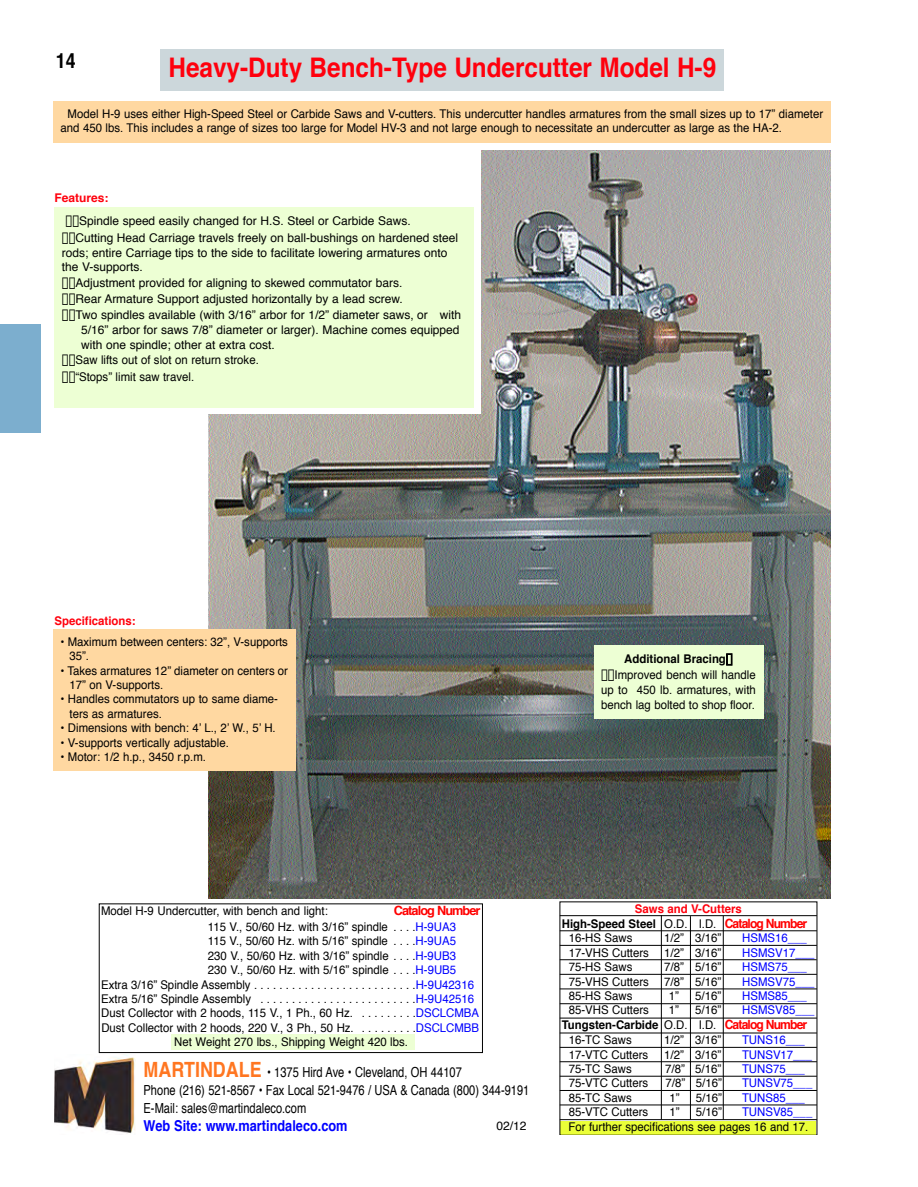
<style>
.page{position:relative;width:918px;height:1187px;background:#fff}
.page>*{position:absolute;margin:0;border:0;box-sizing:border-box;transform-origin:0 0}
.t1{font:700 27px "Helvetica";color:#ff000d;scale:.9 1}
.t2{font:700 21px "Helvetica";color:#000;scale:.85 1}
.t3{font:700 15px "Helvetica";color:#00f;scale:.85 1}
.t4{font:13.8px/18px "Helvetica";color:#000;scale:.8 1}
.t5{font:700 12.75px "Helvetica";letter-spacing:-.07em;color:#f00}
.t6{font:12px/14.4px "Helvetica";color:#000;scale:.95 1}
.t7{font:12px/14.4px "Helvetica";color:#000}
.t8{font:12px "Helvetica";color:#00f;scale:.95 1}
.t9{font:700 12px "Helvetica";color:#000;scale:.95 1}
.t10{font:700 12px "Helvetica";color:#ff000d;scale:.95 1}
.t11{font:700 12px "Helvetica";color:#ff000d}
.s1{color:#00f}
.s2{font-weight:700;font-size:21px;color:#ff7621}
.s3{font-weight:400}
.s4{font-size:12.75px;color:#f00}
</style>
<div class="page">
<div style="left:171px;top:1034px;width:243px;height:15px;background:#edffd4"></div>
<img style="left:208px;top:150px;width:623px;height:748px">
<img style="left:54px;top:1054px;width:81px;height:80px">
<div style="left:0;top:324px;width:41px;height:108px;background:#7caece"></div>
<div style="left:594px;top:645px;width:169px;height:74px;background:#edffd4"></div>
<div style="left:161px;top:49px;width:563px;height:41px;background:#ccd7db"></div>
<svg style="left:560px;top:901px;width:257px;height:233px"></svg>
<div style="left:53px;top:629px;width:243px;height:142px;background:#ffd8a1"></div>
<div style="left:53px;top:101px;width:778px;height:42px;background:#ffd8a1"></div>
<svg style="left:559px;top:914px;width:259px;height:206px"></svg>
<div style="left:192px;top:147px;width:289px;height:267px;background:#fff"></div>
<div style="left:54px;top:207px;width:420px;height:200px;background:#edffd4"></div>
<h2 class="t2" style="left:56px;top:51px;width:25px">14</h2>
<h1 class="t1" style="left:169px;top:56px;width:610px">Heavy-Duty Bench-Type Undercutter Model H-9</h1>
<p class="t6" style="left:61px;top:107px;width:804px;text-indent:7px">Model H-9 uses either High-Speed Steel or Carbide Saws and V-cutters. This undercutter handles armatures from the small sizes up to 17” diameter and 450 lbs. This includes a range of sizes too large for Model HV-3 and not large enough to necessitate an undercutter as large as the HA-2.</p>
<p class="t11" style="left:55px;top:192px;width:55px">Features:</p>
<p class="t7" style="left:75px;top:213px;width:384px;line-height:17px;text-indent:4px">Spindle speed easily changed for H.S. Steel or Carbide Saws.<br>Cutting Head Carriage travels freely on ball-bushings on hardened steel</p>
<p class="t7" style="left:62px;top:246px;width:387px">rods; entire Carriage tips to the side to facilitate lowering armatures onto the V-supports.</p>
<p class="t7" style="left:75px;top:276px;width:387px;line-height:16.2px">Adjustment provided for aligning to skewed commutator bars.<br>Rear Armature Support adjusted horizontally by a lead screw.<br>Two spindles available (with 3/16” arbor for 1/2” diameter saws, or with</p>
<p class="t7" style="left:81px;top:324px;width:380px">5/16” arbor for saws 7/8” diameter or larger). Machine comes equipped with one spindle; other at extra cost.</p>
<p class="t6" style="left:75px;top:353px;width:195px;line-height:16.2px">Saw lifts out of slot on return stroke. “Stops” limit saw travel.</p>
<p class="t10" style="left:55px;top:615px;width:87px">Specifications:</p>
<p class="t6" style="left:70px;top:635px;width:232px;text-indent:-9px">• Maximum between centers: 32”, V-supports<br>35”.</p>
<p class="t6" style="left:70px;top:664px;width:232px;text-indent:-9px">• Takes armatures 12” diameter on centers or<br>17” on V-supports.</p>
<p class="t6" style="left:70px;top:693px;width:221px;text-indent:-9px">• Handles commutators up to same diame&shy;ters as armatures.</p>
<p class="t6" style="left:61px;top:721px;width:228px">• Dimensions with bench: 4’ L., 2’ W., 5’ H.</p>
<p class="t6" style="left:61px;top:736px;width:179px">• V-supports vertically adjustable.</p>
<p class="t6" style="left:61px;top:750px;width:155px">• Motor: 1/2 h.p., 3450 r.p.m.</p>
<p class="t9" style="left:624px;top:654px;width:108px">Additional Bracing</p>
<p class="t6" style="left:601px;top:669px;width:164px;text-align:justify;text-indent:13px">Improved bench will handle up to 450 lb. armatures, with bench lag bolted to shop floor.</p>
<p class="t6" style="left:101px;top:904px;width:240px">Model H-9 Undercutter, with bench and light:</p>
<p class="t5" style="left:394px;top:905px;width:88px">Catalog Number</p>
<p class="t6" style="left:208px;top:920px;width:263px">115 V., 50/60 Hz. with 3/16” spindle . . . .<span class="s1">H-9UA3</span></p>
<p class="t6" style="left:208px;top:935px;width:263px">115 V., 50/60 Hz. with 5/16” spindle . . . .<span class="s1">H-9UA5</span></p>
<p class="t6" style="left:208px;top:949px;width:263px">230 V., 50/60 Hz. with 3/16” spindle . . . .<span class="s1">H-9UB3</span></p>
<p class="t6" style="left:208px;top:963px;width:263px">230 V., 50/60 Hz. with 5/16” spindle . . . .<span class="s1">H-9UB5</span></p>
<p class="t6" style="left:101px;top:978px;width:394px">Extra 3/16” Spindle Assembly . . . . . . . . . . . . . . . . . . . . . . . . . .<span class="s1">H-9U42316</span></p>
<p class="t6" style="left:101px;top:992px;width:394px">Extra 5/16” Spindle Assembly . . . . . . . . . . . . . . . . . . . . . . . . .<span class="s1">H-9U42516</span></p>
<p class="t6" style="left:101px;top:1007px;width:399px">Dust Collector with 2 hoods, 115 V., 1 Ph., 60 Hz. . . . . . . . . .<span class="s1">DSCLCMBA</span></p>
<p class="t6" style="left:101px;top:1021px;width:399px">Dust Collector with 2 hoods, 220 V., 3 Ph., 50 Hz. . . . . . . . . .<span class="s1">DSCLCMBB</span></p>
<p class="t6" style="left:174px;top:1035px;width:248px">Net Weight 270 lbs., Shipping Weight 420 lbs.</p>
<p class="t4" style="left:144px;top:1064px;width:484px"><span class="s2">MARTINDALE</span> • 1375 Hird Ave • Cleveland, OH 44107<br>Phone (216) 521-8567 • Fax Local 521-9476 / USA &amp; Canada (800) 344-9191<br>E-Mail: sales@martindaleco.com</p>
<p class="t3" style="left:144px;top:1119px;width:242px">Web Site: www.martindaleco.com</p>
<p class="t7" style="left:497px;top:1119px;width:32px">02/12</p>
<p class="t10" style="left:635px;top:903px;width:114px">Saws and V-Cutters</p>
<p class="t9" style="left:562px;top:918px;width:260px">High-Speed Steel <span class="s3">O.D. I.D.</span> <span class="s4">Catalog Number</span></p>
<p class="t6" style="left:569px;top:932px;width:69px">16-HS Saws</p>
<p class="t6" style="left:664px;top:932px;width:61px">1/2” 3/16”</p>
<p class="t8" style="left:742px;top:933px;width:70px">HSMS16___</p>
<p class="t6" style="left:569px;top:946px;width:86px">17-VHS Cutters</p>
<p class="t6" style="left:664px;top:946px;width:61px">1/2” 3/16”</p>
<p class="t8" style="left:742px;top:947px;width:78px">HSMSV17___</p>
<p class="t6" style="left:569px;top:960px;width:69px">75-HS Saws</p>
<p class="t6" style="left:664px;top:960px;width:61px">7/8” 5/16”</p>
<p class="t8" style="left:742px;top:962px;width:70px">HSMS75___</p>
<p class="t6" style="left:569px;top:975px;width:86px">75-VHS Cutters</p>
<p class="t6" style="left:664px;top:975px;width:61px">7/8” 5/16”</p>
<p class="t8" style="left:742px;top:976px;width:78px">HSMSV75___</p>
<p class="t6" style="left:569px;top:989px;width:69px">85-HS Saws</p>
<p class="t6" style="left:669px;top:989px;width:12px">1”</p>
<p class="t6" style="left:695px;top:989px;width:29px">5/16”</p>
<p class="t8" style="left:742px;top:990px;width:70px">HSMS85___</p>
<p class="t6" style="left:569px;top:1004px;width:86px">85-VHS Cutters</p>
<p class="t6" style="left:669px;top:1004px;width:12px">1”</p>
<p class="t6" style="left:695px;top:1004px;width:29px">5/16”</p>
<p class="t8" style="left:742px;top:1005px;width:78px">HSMSV85___</p>
<p class="t9" style="left:562px;top:1020px;width:260px">Tungsten-Carbide <span class="s3">O.D. I.D.</span> <span class="s4">Catalog Number</span></p>
<p class="t6" style="left:569px;top:1033px;width:68px">16-TC Saws</p>
<p class="t6" style="left:664px;top:1033px;width:61px">1/2” 3/16”</p>
<p class="t8" style="left:742px;top:1035px;width:68px">TUNS16___</p>
<p class="t6" style="left:569px;top:1048px;width:85px">17-VTC Cutters</p>
<p class="t6" style="left:664px;top:1048px;width:61px">1/2” 3/16”</p>
<p class="t8" style="left:742px;top:1049px;width:76px">TUNSV17___</p>
<p class="t6" style="left:569px;top:1062px;width:68px">75-TC Saws</p>
<p class="t6" style="left:665px;top:1062px;width:60px">7/8” 5/16”</p>
<p class="t8" style="left:742px;top:1063px;width:68px">TUNS75___</p>
<p class="t6" style="left:569px;top:1077px;width:85px">75-VTC Cutters</p>
<p class="t6" style="left:666px;top:1077px;width:61px">7/8” 5/16”</p>
<p class="t8" style="left:742px;top:1078px;width:76px">TUNSV75___</p>
<p class="t6" style="left:569px;top:1091px;width:68px">85-TC Saws</p>
<p class="t6" style="left:669px;top:1091px;width:12px">1”</p>
<p class="t6" style="left:696px;top:1091px;width:29px">5/16”</p>
<p class="t8" style="left:742px;top:1092px;width:68px">TUNS85___</p>
<p class="t6" style="left:569px;top:1105px;width:85px">85-VTC Cutters</p>
<p class="t6" style="left:669px;top:1105px;width:12px">1”</p>
<p class="t6" style="left:696px;top:1105px;width:29px">5/16”</p>
<p class="t8" style="left:742px;top:1107px;width:76px">TUNSV85___</p>
<p class="t6" style="left:569px;top:1120px;width:254px">For further specifications see pages 16 and 17.</p>
</div>
